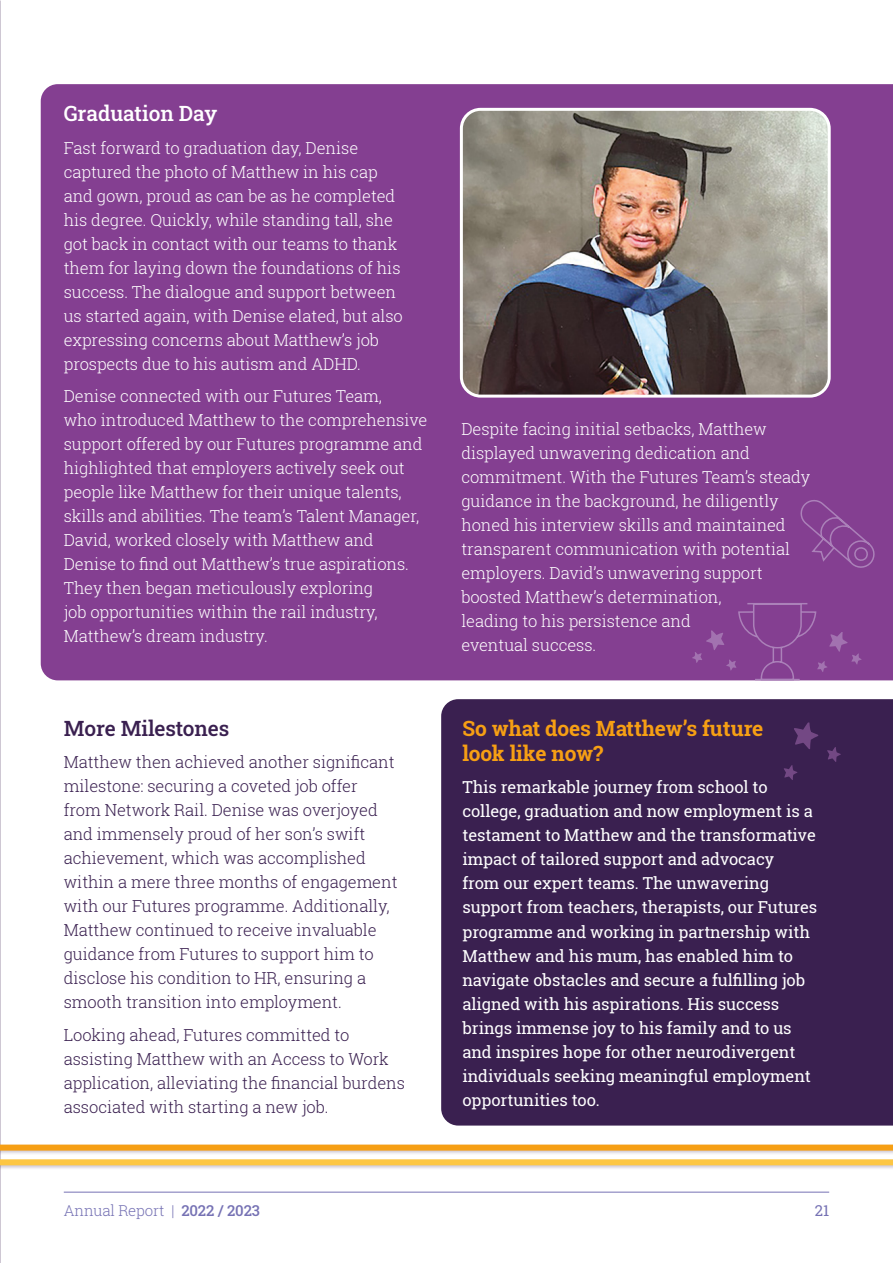
<style>
.page{position:relative;width:893px;height:1263px;background:#fff}
.page>*{position:absolute;margin:0;border:0;box-sizing:border-box;transform-origin:0 0}
.t1{font:700 21px/25.2px "Roboto Slab";letter-spacing:-.005em;color:#f69f14}
.t2{font:500 21px "Roboto Slab";letter-spacing:-.005em;color:#3a2050}
.t3{font:500 21px "Roboto Slab";letter-spacing:-.005em;color:#fff}
.t4{font:300 16.5px/24px "Roboto Slab";letter-spacing:-.005em;color:#fff}
.t5{font:300 16.5px/24px "Roboto Slab";letter-spacing:-.005em;color:#3a2050}
.t6{font:16.5px/24px "Roboto Slab";letter-spacing:-.005em;color:#fff}
.t7{font:300 15px "Roboto Slab";letter-spacing:-.01em;color:#7672b4}
.t8{font:15px "Roboto Slab";color:#7672b4}
.s1{font-weight:500}
</style>
<div class="page">
<hr style="left:64px;top:1192px;width:765px;height:1px;background:#7672b4">
<div style="left:41px;top:84px;width:852px;height:596px;background:#843f91"></div>
<svg style="left:0;top:1119px;width:893px;height:55px"></svg>
<div style="left:441px;top:699px;width:452px;height:426px;background:#3a2050"></div>
<img style="left:461px;top:109px;width:368px;height:287px">
<div style="left:460px;top:108px;width:371px;height:290px;border:3px solid #fff;border-radius:19px"></div>
<svg style="left:692px;top:602px;width:170px;height:79px"></svg>
<svg style="left:798px;top:498px;width:77px;height:72px"></svg>
<svg style="left:794px;top:722px;width:24px;height:27px"></svg>
<svg style="left:784px;top:765px;width:13px;height:15px"></svg>
<svg style="left:827px;top:747px;width:14px;height:15px"></svg>
<p class="t3" style="left:64px;top:99px;width:155px">Graduation Day</p>
<p class="t4" style="left:64px;top:135px;width:341px">Fast forward to graduation day, Denise captured the photo of Matthew in his cap and gown, proud as can be as he completed his degree. Quickly, while standing tall, she got back in contact with our teams to thank them for laying down the foundations of his success. The dialogue and support between us started again, with Denise elated, but also expressing concerns about Matthew’s job prospects due to his autism and ADHD.</p>
<p class="t4" style="left:64px;top:384px;width:365px">Denise connected with our Futures Team,<br>who introduced Matthew to the comprehensive support offered by our Futures programme and highlighted that employers actively seek out people like Matthew for their unique talents, skills and abilities. The team’s Talent Manager, David, worked closely with Matthew and Denise to find out Matthew’s true aspirations.<br>They then began meticulously exploring<br>job opportunities within the rail industry, Matthew’s dream industry.</p>
<p class="t2" style="left:64px;top:714px;width:167px">More Milestones</p>
<p class="t5" style="left:64px;top:750px;width:335px">Matthew then achieved another significant milestone: securing a coveted job offer from Network Rail. Denise was overjoyed and immensely proud of her son’s swift achievement, which was accomplished within a mere three months of engagement with our Futures programme. Additionally, Matthew continued to receive invaluable guidance from Futures to support him to disclose his condition to HR, ensuring a smooth transition into employment.</p>
<p class="t5" style="left:64px;top:1022px;width:343px">Looking ahead, Futures committed to assisting Matthew with an Access to Work application, alleviating the financial burdens associated with starting a new job.</p>
<p class="t4" style="left:461px;top:416px;width:350px">Despite facing initial setbacks, Matthew displayed unwavering dedication and commitment. With the Futures Team’s steady guidance in the background, he diligently honed his interview skills and maintained transparent communication with potential employers. David’s unwavering support boosted Matthew’s determination,<br>leading to his persistence and<br>eventual success.</p>
<p class="t1" style="left:462px;top:715px;width:302px">So what does Matthew’s future look like now?</p>
<p class="t6" style="left:462px;top:775px;width:356px">This remarkable journey from school to college, graduation and now employment is a testament to Matthew and the transformative impact of tailored support and advocacy<br>from our expert teams. The unwavering support from teachers, therapists, our Futures programme and working in partnership with Matthew and his mum, has enabled him to navigate obstacles and secure a fulfilling job aligned with his aspirations. His success brings immense joy to his family and to us and inspires hope for other neurodivergent individuals seeking meaningful employment opportunities too.</p>
<p class="t7" style="left:64px;top:1200px;width:198px">Annual Report | <span class="s1">2022 / 2023</span></p>
<p class="t8" style="left:815px;top:1200px;width:16px">21</p>
</div>
